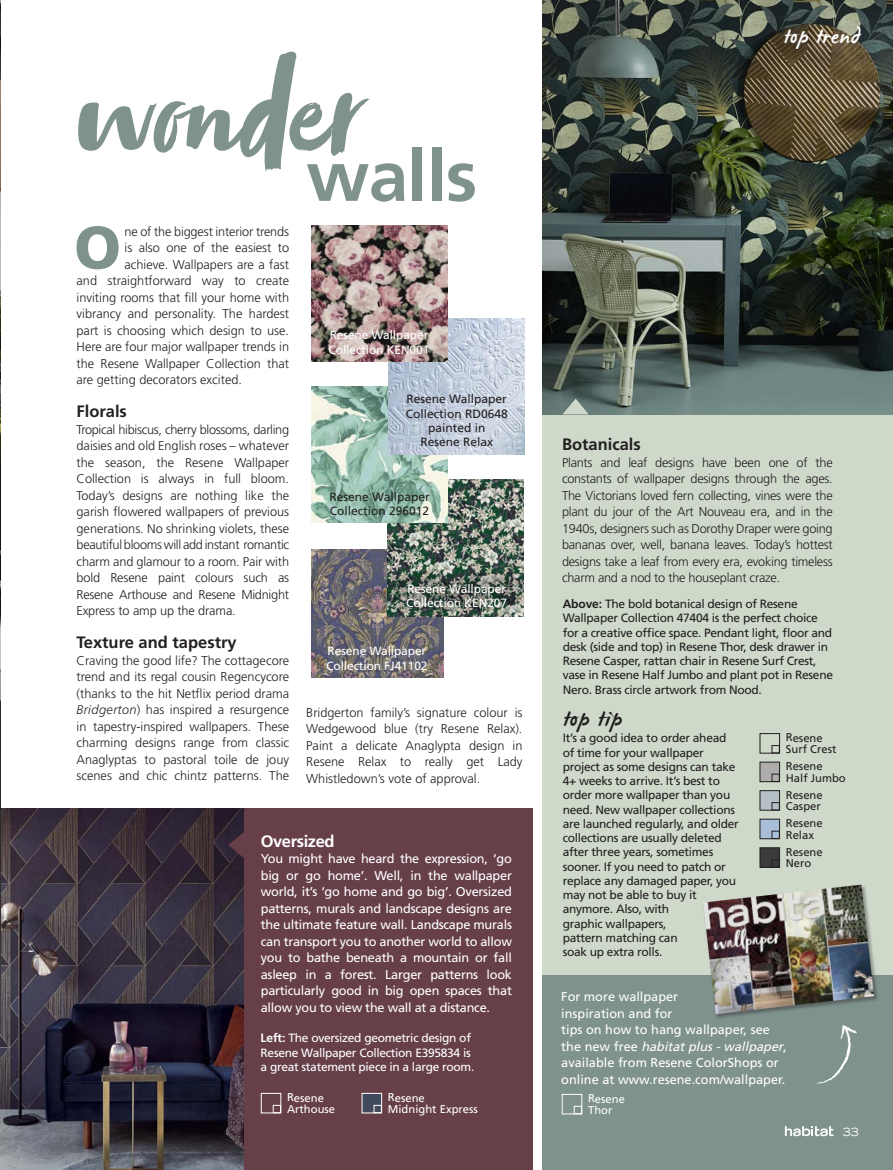
<style>
.page{position:relative;width:893px;height:1170px;background:#fff}
.page>*{position:absolute;margin:0;border:0;box-sizing:border-box;transform-origin:0 0}
.t1{font:142.2px "Zooja";letter-spacing:-.01em;color:#7f928e}
.t2{font:900 60px "Frutiger";color:#7f928e}
.t3{font:22.5px "James Paul";letter-spacing:.035em;color:#231f20}
.t4{font:21px "James Paul";letter-spacing:.035em;color:#fff}
.t5{font:700 16.5px "Frutiger";color:#231f20}
.t6{font:700 16.5px "Frutiger";letter-spacing:-.025em;color:#fff}
.t7{font:300 12.75px/16.5px "Frutiger LT Std";letter-spacing:-.01em;color:#231f20;text-align:justify}
.t8{font:12.75px/16.5px "Frutiger LT Std";color:#fff;text-align:justify}
.t9{font:300 12.75px "Frutiger";color:#231f20}
.t10{font:12px/14.2px "Frutiger LT Std";letter-spacing:-.025em;color:#231f20}
.t11{font:12px/14.2px "Frutiger LT Std";letter-spacing:-.025em;color:#fff}
.t12{font:12px/14.2px "Frutiger LT Std";color:#231f20}
.t13{font:11.25px/11.2px "Frutiger LT Std";color:#231f20}
.t14{font:11.25px/11.2px "Frutiger LT Std";color:#fff}
.t15{font:expanded 11.25px "Trade Gothic LH";color:#fff}
.s1{font-family:"Frutiger Neue LT Pro";font-style:italic}
.s2{font-family:"Frutiger";font-weight:700}
.s3{font-style:italic}
</style>
<div class="page">
<div style="left:542px;top:974px;width:351px;height:195px;background:#7f928e"></div>
<div style="left:0;top:808px;width:533px;height:361px;background:#663f49"></div>
<div style="left:542px;top:414px;width:351px;height:560px;background:#ced9ca"></div>
<img style="left:542px;top:0;width:351px;height:414px">
<div style="left:261px;top:1092px;width:20px;height:21px;background:#663f49;border:1px solid #fff"></div>
<div style="left:273px;top:1104px;width:8px;height:8px;border:1px solid #fff"></div>
<div style="left:362px;top:1092px;width:20px;height:21px;background:#404a5c;border:1px solid #fff"></div>
<div style="left:374px;top:1104px;width:8px;height:8px;border:1px solid #fff"></div>
<img style="left:0;top:808px;width:243px;height:361px">
<div style="left:760px;top:819px;width:19px;height:19px;background:#a8bfd7"></div>
<div style="left:760px;top:818px;width:20px;height:20px;border:1px solid #231f20"></div>
<div style="left:562px;top:1094px;width:20px;height:20px;background:#7f928e;border:1px solid #fff"></div>
<div style="left:574px;top:1105px;width:8px;height:8px;border:1px solid #fff"></div>
<div style="left:760px;top:847px;width:19px;height:20px;background:#3b3b3b"></div>
<div style="left:760px;top:847px;width:20px;height:20px;border:1px solid #231f20"></div>
<div style="left:772px;top:859px;width:7px;height:8px;border:1px solid #231f20"></div>
<div style="left:760px;top:733px;width:20px;height:20px;border:1px solid #231f20"></div>
<div style="left:772px;top:745px;width:7px;height:8px;border:1px solid #231f20"></div>
<svg style="left:816px;top:1025px;width:41px;height:59px"></svg>
<svg style="left:562px;top:398px;width:27px;height:16px"></svg>
<svg style="left:228px;top:831px;width:16px;height:27px"></svg>
<div style="left:760px;top:790px;width:19px;height:20px;background:#b5c1c5"></div>
<div style="left:760px;top:790px;width:20px;height:20px;border:1px solid #231f20"></div>
<div style="left:772px;top:802px;width:7px;height:8px;border:1px solid #231f20"></div>
<div style="left:760px;top:762px;width:19px;height:19px;background:#aeadac"></div>
<div style="left:760px;top:761px;width:20px;height:20px;border:1px solid #231f20"></div>
<div style="left:772px;top:773px;width:7px;height:8px;border:1px solid #231f20"></div>
<svg style="left:785px;top:1126px;width:48px;height:10px"></svg>
<img style="left:0;top:1px;width:1px;height:1031px">
<div style="left:702px;top:883px;width:177px;height:135px;background:#231f20;opacity:.4"></div>
<img style="left:703px;top:884px;width:171px;height:130px">
<img style="left:312px;top:549px;width:132px;height:129px">
<img style="left:387px;top:480px;width:136px;height:136px">
<img style="left:312px;top:387px;width:136px;height:136px">
<img style="left:389px;top:318px;width:136px;height:136px">
<img style="left:387px;top:572px;width:137px;height:41px">
<img style="left:311px;top:226px;width:136px;height:136px">
<h1 class="t1" style="left:71px;top:38px;width:407px">wonder <sub>walls</sub></h1>
<h2 class="t2" style="left:74px;top:211px;width:48px">O</h2>
<p class="t9" style="left:124px;top:224px;width:166px">ne of the biggest interior trends</p>
<p class="t9" style="left:124px;top:240px;width:166px">is also one of the easiest to</p>
<p class="t9" style="left:124px;top:257px;width:166px">achieve. Wallpapers are a fast</p>
<p class="t9" style="left:77px;top:273px;width:214px">and straightforward way to create</p>
<p class="t9" style="left:77px;top:290px;width:214px">inviting rooms that fill your home with</p>
<p class="t9" style="left:77px;top:306px;width:214px">vibrancy and personality. The hardest</p>
<p class="t9" style="left:77px;top:323px;width:214px">part is choosing which design to use.</p>
<p class="t9" style="left:77px;top:339px;width:214px">Here are four major wallpaper trends in</p>
<p class="t9" style="left:77px;top:356px;width:214px">the Resene Wallpaper Collection that</p>
<p class="t9" style="left:77px;top:372px;width:167px">are getting decorators excited.</p>
<p class="t5" style="left:77px;top:402px;width:52px">Florals</p>
<p class="t7" style="left:77px;top:421px;width:214px">Tropical hibiscus, cherry blossoms, darling daisies and old English roses – whatever the season, the Resene Wallpaper Collection is always in full bloom.<br>Today’s designs are nothing like the garish flowered wallpapers of previous generations. No shrinking violets, these beautiful blooms will add instant romantic charm and glamour to a room. Pair with bold Resene paint colours such as Resene Arthouse and Resene Midnight Express to amp up the drama.</p>
<p class="t5" style="left:77px;top:633px;width:162px">Texture and tapestry</p>
<p class="t7" style="left:77px;top:652px;width:214px">Craving the good life? The cottagecore trend and its regal cousin Regencycore (thanks to the hit Netflix period drama <span class="s1">Bridgerton</span>) has inspired a resurgence in tapestry-inspired wallpapers. These charming designs range from classic Anaglyptas to pastoral toile de jouy scenes and chic chintz patterns. The</p>
<p class="t11" style="left:329px;top:328px;width:102px">Resene Wallpaper<br>Collection KEN001</p>
<p class="t12" style="left:406px;top:392px;width:104px;text-align:center">Resene Wallpaper<br>Collection RD0648 painted in<br>Resene Relax</p>
<p class="t12" style="left:329px;top:489px;width:102px">Resene Wallpaper<br>Collection 296012</p>
<p class="t11" style="left:406px;top:582px;width:102px">Resene Wallpaper<br>Collection KEN207</p>
<p class="t11" style="left:326px;top:644px;width:103px">Resene Wallpaper<br>Collection FJ41102</p>
<p class="t7" style="left:306px;top:704px;width:218px">Bridgerton family’s signature colour is Wedgewood blue (try Resene Relax).<br>Paint a delicate Anaglypta design in Resene Relax to really get Lady Whistledown’s vote of approval.</p>
<p class="t6" style="left:261px;top:831px;width:75px">Oversized</p>
<p class="t8" style="left:261px;top:850px;width:253px">You might have heard the expression, ‘go big or go home’. Well, in the wallpaper world, it’s ‘go home and go big’. Oversized patterns, murals and landscape designs are the ultimate feature wall. Landscape murals can transport you to another world to allow you to bathe beneath a mountain or fall asleep in a forest. Larger patterns look particularly good in big open spaces that allow you to view the wall at a distance.</p>
<p class="t11" style="left:261px;top:1030px;width:215px"><span class="s2">Left:</span> The oversized geometric design of<br>Resene Wallpaper Collection E395834 is a great statement piece in a large room.</p>
<p class="t14" style="left:287px;top:1091px;width:50px">Resene<br>Arthouse</p>
<p class="t14" style="left:388px;top:1091px;width:92px">Resene<br>Midnight Express</p>
<h3 class="t4" style="left:783px;top:26px;width:78px">top trend</h3>
<p class="t5" style="left:562px;top:435px;width:80px">Botanicals</p>
<p class="t7" style="left:562px;top:454px;width:272px">Plants and leaf designs have been one of the constants of wallpaper designs through the ages.<br>The Victorians loved fern collecting, vines were the plant du jour of the Art Nouveau era, and in the 1940s, designers such as Dorothy Draper were going bananas over, well, banana leaves. Today’s hottest designs take a leaf from every era, evoking timeless charm and a nod to the houseplant craze.</p>
<p class="t10" style="left:563px;top:597px;width:272px"><span class="s2">Above:</span> The bold botanical design of Resene Wallpaper Collection 47404 is the perfect choice for a creative office space. Pendant light, floor and desk (side and top) in Resene Thor, desk drawer in Resene Casper, rattan chair in Resene Surf Crest, vase in Resene Half Jumbo and plant pot in Resene Nero. Brass circle artwork from Nood.</p>
<h3 class="t3" style="left:563px;top:707px;width:61px">top tip</h3>
<p class="t10" style="left:563px;top:731px;width:178px">It’s a good idea to order ahead of time for your wallpaper project as some designs can take<br>4+ weeks to arrive. It’s best to order more wallpaper than you need. New wallpaper collections are launched regularly, and older collections are usually deleted after three years, sometimes sooner. If you need to patch or replace any damaged paper, you may not be able to buy it anymore. Also, with<br>graphic wallpapers,<br>pattern matching can<br>soak up extra rolls.</p>
<p class="t13" style="left:786px;top:732px;width:52px">Resene<br>Surf Crest</p>
<p class="t13" style="left:786px;top:789px;width:38px">Resene<br>Casper</p>
<p class="t13" style="left:786px;top:760px;width:62px">Resene<br>Half Jumbo</p>
<p class="t13" style="left:786px;top:817px;width:38px">Resene<br>Relax</p>
<p class="t13" style="left:786px;top:846px;width:38px">Resene<br>Nero</p>
<p class="t8" style="left:561px;top:988px;width:227px;text-align:left">For more wallpaper<br>inspiration and for<br>tips on how to hang wallpaper, see<br>t h e n e w f r e e <span class="s3">habitatplus-wallpaper</span>, available from Resene ColorShops or online at www.resene.com/wallpaper.</p>
<p class="t14" style="left:588px;top:1092px;width:38px">Resene<br>Thor</p>
<p class="t15" style="left:843px;top:1124px;width:18px">33</p>
</div>
